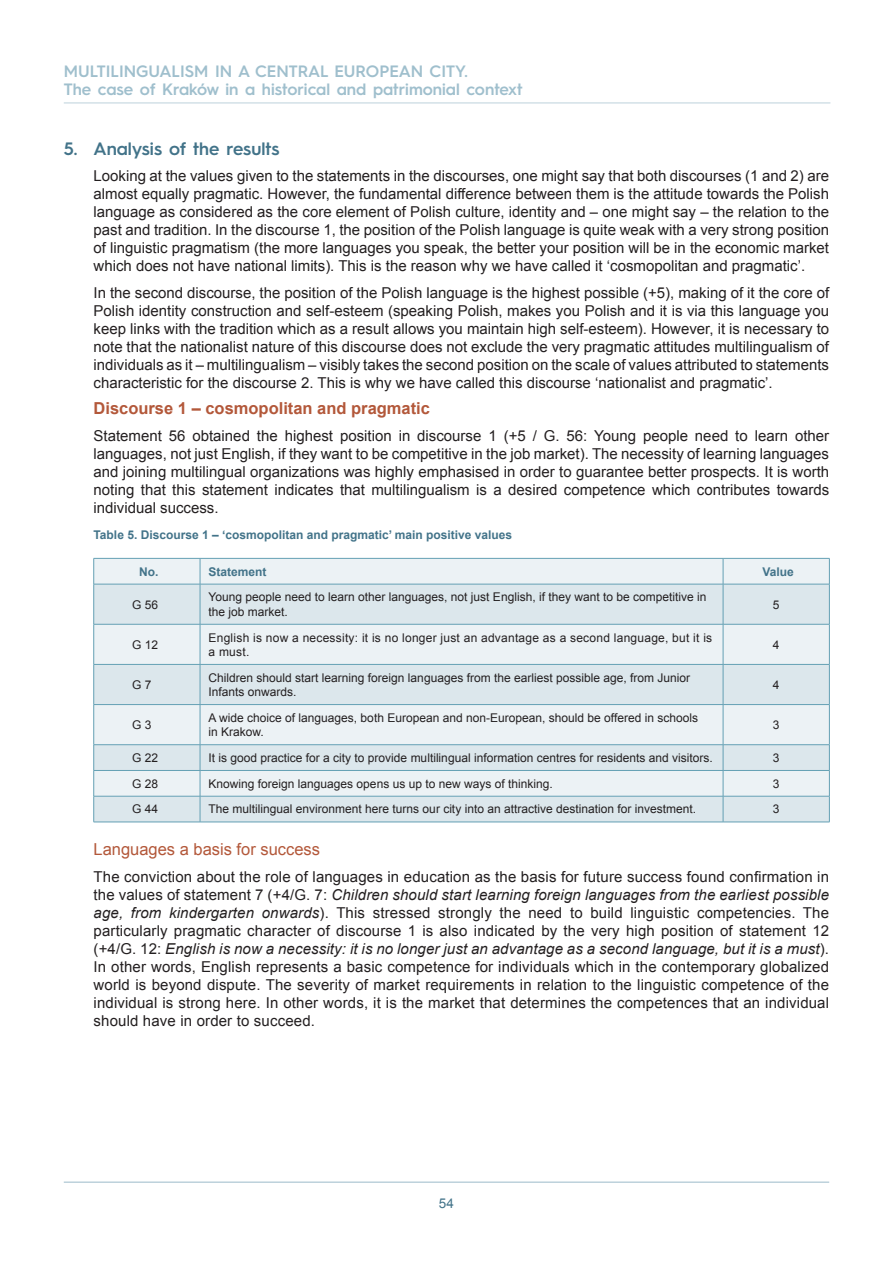
<style>
.page{position:relative;width:893px;height:1263px;background:#fff}
.page>*{position:absolute;margin:0;border:0;box-sizing:border-box;transform-origin:0 0}
.t1{font:600 18px "Hurme Geometric Sans 3";color:#427389}
.t2{font:600 16.5px/18px "Hurme Geometric Sans 3";color:#9fbfcd}
.t3{font:700 16.5px "Arial";color:#b3583a}
.t4{font:16.5px "Arial";color:#b3583a}
.t5{font:15px/18px "Arial";color:#231f20;text-align:justify}
.t6{font:13.5px "Arial";color:#427389}
.t7{font:12px/14.4px "Arial";color:#231f20}
.t8{font:12px/14.4px "Arial";letter-spacing:.02em;color:#231f20}
.t9{font:700 12px "Arial";color:#427389}
.s1{font-style:italic}
</style>
<div class="page">
<hr style="left:64px;top:1181px;width:765px;height:2px;background:#bcd1db">
<div style="left:94px;top:585px;width:735px;height:237px;background:#dce7ec"></div>
<svg style="left:94px;top:625px;width:735px;height:171px;background:#e5edf1"></svg>
<svg style="left:93px;top:558px;width:737px;height:26px;background:#e4edf1"></svg>
<hr style="left:94px;top:584px;width:106px;height:1px;background:#64a0b4">
<hr style="left:93px;top:584px;width:1px;height:40px;background:#64a0b4">
<hr style="left:200px;top:584px;width:523px;height:1px;background:#64a0b4">
<hr style="left:200px;top:584px;width:1px;height:40px;background:#64a0b4">
<hr style="left:723px;top:584px;width:107px;height:1px;background:#64a0b4">
<hr style="left:723px;top:584px;width:1px;height:40px;background:#64a0b4">
<hr style="left:829px;top:584px;width:1px;height:40px;background:#64a0b4">
<hr style="left:94px;top:624px;width:106px;height:1px;background:#64a0b4">
<hr style="left:93px;top:624px;width:1px;height:40px;background:#64a0b4">
<hr style="left:200px;top:624px;width:523px;height:1px;background:#64a0b4">
<hr style="left:200px;top:624px;width:1px;height:40px;background:#64a0b4">
<hr style="left:723px;top:624px;width:107px;height:1px;background:#64a0b4">
<hr style="left:723px;top:624px;width:1px;height:40px;background:#64a0b4">
<hr style="left:829px;top:624px;width:1px;height:40px;background:#64a0b4">
<hr style="left:94px;top:664px;width:106px;height:1px;background:#64a0b4">
<hr style="left:93px;top:665px;width:1px;height:39px;background:#64a0b4">
<hr style="left:200px;top:664px;width:523px;height:1px;background:#64a0b4">
<hr style="left:200px;top:665px;width:1px;height:39px;background:#64a0b4">
<hr style="left:723px;top:664px;width:107px;height:1px;background:#64a0b4">
<hr style="left:723px;top:665px;width:1px;height:39px;background:#64a0b4">
<hr style="left:829px;top:665px;width:1px;height:39px;background:#64a0b4">
<hr style="left:94px;top:704px;width:106px;height:1px;background:#64a0b4">
<hr style="left:93px;top:705px;width:1px;height:39px;background:#64a0b4">
<hr style="left:200px;top:704px;width:523px;height:1px;background:#64a0b4">
<hr style="left:200px;top:705px;width:1px;height:39px;background:#64a0b4">
<hr style="left:723px;top:704px;width:107px;height:1px;background:#64a0b4">
<hr style="left:723px;top:705px;width:1px;height:39px;background:#64a0b4">
<hr style="left:829px;top:705px;width:1px;height:39px;background:#64a0b4">
<hr style="left:94px;top:744px;width:106px;height:1px;background:#64a0b4">
<hr style="left:200px;top:744px;width:523px;height:1px;background:#64a0b4">
<hr style="left:723px;top:744px;width:107px;height:1px;background:#64a0b4">
<hr style="left:94px;top:770px;width:106px;height:1px;background:#64a0b4">
<hr style="left:200px;top:770px;width:523px;height:1px;background:#64a0b4">
<hr style="left:723px;top:770px;width:107px;height:1px;background:#64a0b4">
<hr style="left:94px;top:796px;width:106px;height:1px;background:#64a0b4">
<svg style="left:93px;top:745px;width:1px;height:77px"></svg>
<hr style="left:200px;top:796px;width:523px;height:1px;background:#64a0b4">
<svg style="left:200px;top:745px;width:1px;height:77px"></svg>
<hr style="left:723px;top:796px;width:107px;height:1px;background:#64a0b4">
<svg style="left:723px;top:745px;width:1px;height:77px"></svg>
<svg style="left:829px;top:745px;width:1px;height:77px"></svg>
<hr style="left:94px;top:822px;width:106px;height:1px;background:#64a0b4">
<hr style="left:200px;top:822px;width:523px;height:1px;background:#64a0b4">
<hr style="left:723px;top:822px;width:107px;height:1px;background:#64a0b4">
<hr style="left:64px;top:103px;width:766px;height:1px;background:#bcd1db">
<p class="t2" style="left:64px;top:61px;width:460px">MULTILINGUALISM IN A CENTRAL EUROPEAN CITY.<br>The case of Kraków in a historical and patrimonial context</p>
<p class="t1" style="left:64px;top:136px;width:217px">5. Analysis of the results</p>
<p class="t5" style="left:94px;top:167px;width:737px">Looking at the values given to the statements in the discourses, one might say that both discourses (1 and 2) are almost equally pragmatic. However, the fundamental difference between them is the attitude towards the Polish language as considered as the core element of Polish culture, identity and – one might say – the relation to the past and tradition. In the discourse 1, the position of the Polish language is quite weak with a very strong position of linguistic pragmatism (the more languages you speak, the better your position will be in the economic market which does not have national limits). This is the reason why we have called it ‘cosmopolitan and pragmatic’.</p>
<p class="t5" style="left:94px;top:284px;width:737px">In the second discourse, the position of the Polish language is the highest possible (+5), making of it the core of Polish identity construction and self-esteem (speaking Polish, makes you Polish and it is via this language you keep links with the tradition which as a result allows you maintain high self-esteem). However, it is necessary to note that the nationalist nature of this discourse does not exclude the very pragmatic attitudes multilingualism of individuals as it – multilingualism – visibly takes the second position on the scale of values attributed to statements characteristic for the discourse 2. This is why we have called this discourse ‘nationalist and pragmatic’.</p>
<p class="t3" style="left:94px;top:398px;width:338px">Discourse 1 – cosmopolitan and pragmatic</p>
<p class="t5" style="left:94px;top:427px;width:737px">Statement 56 obtained the highest position in discourse 1 (+5 / G. 56: Young people need to learn other languages, not just English, if they want to be competitive in the job market). The necessity of learning languages and joining multilingual organizations was highly emphasised in order to guarantee better prospects. It is worth noting that this statement indicates that multilingualism is a desired competence which contributes towards individual success.</p>
<p class="t9" style="left:94px;top:527px;width:420px">Table 5. Discourse 1 – ‘cosmopolitan and pragmatic’ main positive values</p>
<p class="t9" style="left:139px;top:563px;width:21px">No.</p>
<p class="t9" style="left:209px;top:563px;width:60px">Statement</p>
<p class="t9" style="left:763px;top:563px;width:33px">Value</p>
<p class="t7" style="left:132px;top:597px;width:28px">G 56</p>
<p class="t7" style="left:209px;top:590px;width:499px">Young people need to learn other languages, not just English, if they want to be competitive in the job market.</p>
<p class="t7" style="left:773px;top:597px;width:8px">5</p>
<p class="t7" style="left:132px;top:637px;width:28px">G 12</p>
<p class="t8" style="left:209px;top:630px;width:505px">English is now a necessity: it is no longer just an advantage as a second language, but it is a must.</p>
<p class="t7" style="left:773px;top:637px;width:8px">4</p>
<p class="t7" style="left:132px;top:677px;width:21px">G 7</p>
<p class="t7" style="left:209px;top:670px;width:483px">Children should start learning foreign languages from the earliest possible age, from Junior<br>Infants onwards.</p>
<p class="t7" style="left:773px;top:677px;width:8px">4</p>
<p class="t7" style="left:132px;top:718px;width:21px">G 3</p>
<p class="t7" style="left:209px;top:710px;width:491px">A wide choice of languages, both European and non-European, should be offered in schools in Krakow.</p>
<p class="t7" style="left:773px;top:718px;width:8px">3</p>
<p class="t7" style="left:132px;top:751px;width:28px">G 22</p>
<p class="t7" style="left:209px;top:751px;width:506px">It is good practice for a city to provide multilingual information centres for residents and visitors.</p>
<p class="t7" style="left:773px;top:751px;width:8px">3</p>
<p class="t7" style="left:132px;top:776px;width:28px">G 28</p>
<p class="t7" style="left:209px;top:776px;width:346px">Knowing foreign languages opens us up to new ways of thinking.</p>
<p class="t7" style="left:773px;top:776px;width:8px">3</p>
<p class="t7" style="left:132px;top:802px;width:28px">G 44</p>
<p class="t7" style="left:209px;top:802px;width:489px">The multilingual environment here turns our city into an attractive destination for investment.</p>
<p class="t7" style="left:773px;top:802px;width:8px">3</p>
<p class="t4" style="left:94px;top:839px;width:228px">Languages a basis for success</p>
<p class="t5" style="left:94px;top:868px;width:737px">The conviction about the role of languages in education as the basis for future success found confirmation in the values of statement 7 (+4/G. 7: <span class="s1">Children should start learning foreign languages from the earliest possible age, from kindergarten onwards</span>). This stressed strongly the need to build linguistic competencies. The particularly pragmatic character of discourse 1 is also indicated by the very high position of statement 12 (+4/G. 12: <span class="s1">English is now a necessity: it is no longer just an advantage as a second language, but it is a must</span>).<br>In other words, English represents a basic competence for individuals which in the contemporary globalized world is beyond dispute. The severity of market requirements in relation to the linguistic competence of the individual is strong here. In other words, it is the market that determines the competences that an individual should have in order to succeed.</p>
<p class="t6" style="left:439px;top:1194px;width:17px">54</p>
</div>
